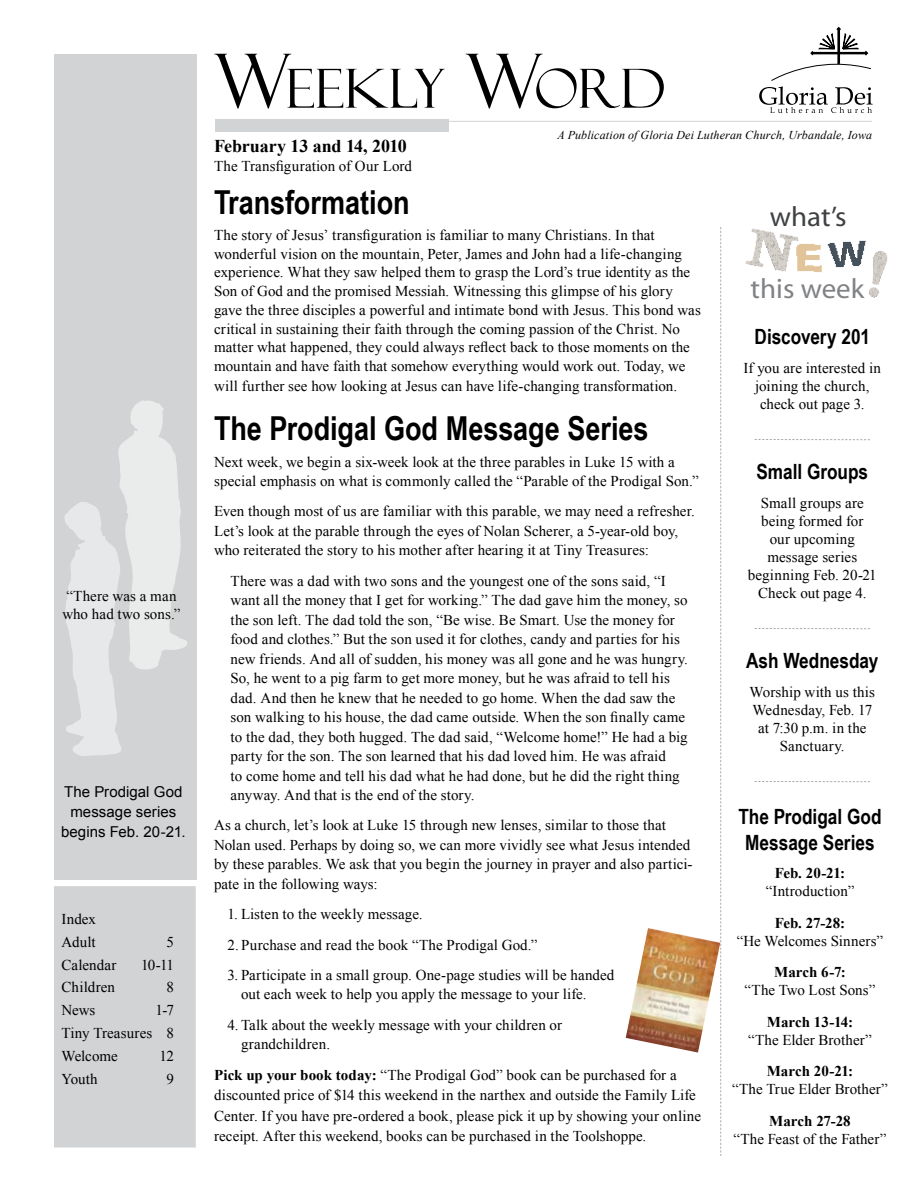
<style>
.page{position:relative;width:918px;height:1188px;background:#fff}
.page>*{position:absolute;margin:0;border:0;box-sizing:border-box;transform-origin:0 0}
.t1{font:54px "Felix Titling";color:#000}
.t2{font:700 33px "Arial Narrow";color:#000}
.t3{font:28.05px "Myriad";color:#808285}
.t4{font:28.05px "Myriad";color:#3f4143}
.t5{font:700 21px/25.2px "Arial Narrow";color:#000;text-align:center}
.t6{font:700 18px "Times New Roman";letter-spacing:-.01em;color:#000}
.t7{font:15px/19.5px "Times New Roman";letter-spacing:.005em;color:#000}
.t8{font:700 15px "Times New Roman";color:#000}
.t9{font:15px/19.8px "Arial";letter-spacing:.005em;color:#000;text-align:center}
.t10{font:italic 12px "Times New Roman";letter-spacing:.01em;color:#000}
.s1{font-size:75px}
.s2{font-weight:700}
</style>
<div class="page">
<div style="left:54px;top:54px;width:142px;height:825px;background:#d1d3d4"></div>
<div style="left:54px;top:886px;width:142px;height:262px;background:#d1d3d4;border:2px solid #d1d3d4"></div>
<img style="left:753px;top:229px;width:7px;height:38px">
<img style="left:760px;top:230px;width:60px;height:42px">
<img style="left:820px;top:240px;width:67px;height:58px">
<svg style="left:755px;top:439px;width:115px;height:1px"></svg>
<svg style="left:755px;top:628px;width:115px;height:1px"></svg>
<svg style="left:755px;top:781px;width:115px;height:1px"></svg>
<svg style="left:720px;top:227px;width:1px;height:929px"></svg>
<hr style="left:219px;top:121px;width:653px;height:1px;background:#d1d3d4">
<div style="left:215px;top:120px;width:234px;height:12px;background:#d1d3d4"></div>
<svg style="left:759px;top:27px;width:114px;height:86px"></svg>
<img style="left:626px;top:928px;width:94px;height:125px">
<svg style="left:64px;top:400px;width:124px;height:356px"></svg>
<p class="t7" style="left:62px;top:586px;width:120px;line-height:18px">“There was a man who had two sons.”</p>
<p class="t9" style="left:61px;top:782px;width:126px">The Prodigal God message series begins Feb. 20-21.</p>
<p class="t7" style="left:62px;top:907px;width:36px;line-height:22.8px">Index<br>Adult</p>
<p class="t7" style="left:166px;top:932px;width:9px">5</p>
<p class="t7" style="left:62px;top:955px;width:56px">Calendar</p>
<p class="t7" style="left:141px;top:955px;width:34px">10-11</p>
<p class="t7" style="left:62px;top:977px;width:55px">Children</p>
<p class="t7" style="left:166px;top:977px;width:9px">8</p>
<p class="t7" style="left:62px;top:1000px;width:35px">News</p>
<p class="t7" style="left:62px;top:998px;width:114px;line-height:22.8px;text-align:justify;text-indent:94px">1-7<br>Tiny Treasures 8<br>Welcome</p>
<p class="t7" style="left:159px;top:1046px;width:16px">12</p>
<p class="t7" style="left:62px;top:1069px;width:38px">Youth</p>
<p class="t7" style="left:166px;top:1069px;width:9px">9</p>
<h1 class="t1" style="left:214px;top:58px;width:453px"><span class="s1">W</span>EEKLY <span class="s1">W</span>ORD</h1>
<p class="t10" style="left:557px;top:127px;width:316px">A Publication of Gloria Dei Lutheran Church, Urbandale, Iowa</p>
<p class="t6" style="left:214px;top:133px;width:194px">February 13 and 14, 2010</p>
<p class="t7" style="left:214px;top:156px;width:199px">The Transfiguration of Our Lord</p>
<h2 class="t2" style="left:214px;top:178px;width:197px">Transformation</h2>
<p class="t7" style="left:214px;top:225px;width:488px;line-height:18.9px">The story of Jesus’ transfiguration is familiar to many Christians. In that wonderful vision on the mountain, Peter, James and John had a life-changing experience. What they saw helped them to grasp the Lord’s true identity as the Son of God and the promised Messiah. Witnessing this glimpse of his glory gave the three disciples a powerful and intimate bond with Jesus. This bond was critical in sustaining their faith through the coming passion of the Christ. No matter what happened, they could always reflect back to those moments on the mountain and have faith that somehow everything would work out. Today, we will further see how looking at Jesus can have life-changing transformation.</p>
<h2 class="t2" style="left:214px;top:404px;width:436px">The Prodigal God Message Series</h2>
<p class="t7" style="left:214px;top:452px;width:486px">Next week, we begin a six-week look at the three parables in Luke 15 with a special emphasis on what is commonly called the “Parable of the Prodigal Son.”</p>
<p class="t7" style="left:214px;top:501px;width:482px">Even though most of us are familiar with this parable, we may need a refresher.<br>Let’s look at the parable through the eyes of Nolan Scherer, a 5-year-old boy, who reiterated the story to his mother after hearing it at Tiny Treasures:</p>
<p class="t7" style="left:231px;top:571px;width:459px">There was a dad with two sons and the youngest one of the sons said, “I want all the money that I get for working.” The dad gave him the money, so the son left. The dad told the son, “Be wise. Be Smart. Use the money for food and clothes.” But the son used it for clothes, candy and parties for his new friends. And all of sudden, his money was all gone and he was hungry.<br>So, he went to a pig farm to get more money, but he was afraid to tell his dad. And then he knew that he needed to go home. When the dad saw the son walking to his house, the dad came outside. When the son finally came to the dad, they both hugged. The dad said, “Welcome home!” He had a big party for the son. The son learned that his dad loved him. He was afraid<br>to come home and tell his dad what he had done, but he did the right thing anyway. And that is the end of the story.</p>
<p class="t7" style="left:214px;top:815px;width:480px">As a church, let’s look at Luke 15 through new lenses, similar to those that Nolan used. Perhaps by doing so, we can more vividly see what Jesus intended by these parables. We ask that you begin the journey in prayer and also partici&shy;pate in the following ways:</p>
<p class="t7" style="left:228px;top:904px;width:197px">1. Listen to the weekly message.</p>
<p class="t7" style="left:228px;top:935px;width:311px">2. Purchase and read the book “The Prodigal God.”</p>
<p class="t7" style="left:241px;top:965px;width:375px;text-indent:-14px">3. Participate in a small group. One-page studies will be handed out each week to help you apply the message to your life.</p>
<p class="t7" style="left:241px;top:1015px;width:323px;text-indent:-14px">4. Talk about the weekly message with your children or grandchildren.</p>
<p class="t7" style="left:214px;top:1065px;width:489px;line-height:20.2px"><span class="s2">Pick up your book today:</span> “The Prodigal God” book can be purchased for a discounted price of $14 this weekend in the narthex and outside the Family Life Center. If you have pre-ordered a book, please pick it up by showing your online receipt. After this weekend, books can be purchased in the Toolshoppe.</p>
<h3 class="t4" style="left:770px;top:203px;width:78px">what’s</h3>
<h3 class="t3" style="left:751px;top:275px;width:115px">this week</h3>
<h3 class="t5" style="left:755px;top:323px;width:117px">Discovery 201</h3>
<p class="t7" style="left:744px;top:358px;width:139px;line-height:18px;text-align:center">If you are interested in joining the church, check out page 3.</p>
<h3 class="t5" style="left:756px;top:458px;width:113px">Small Groups</h3>
<p class="t7" style="left:748px;top:493px;width:130px;line-height:18px;text-align:center">Small groups are being formed for<br>our upcoming message series beginning Feb. 20-21<br>Check out page 4.</p>
<h3 class="t5" style="left:746px;top:647px;width:134px">Ash Wednesday</h3>
<p class="t7" style="left:750px;top:682px;width:127px;line-height:18px;text-align:center">Worship with us this<br>Wednesday, Feb. 17 at 7:30 p.m. in the<br>Sanctuary.</p>
<h3 class="t5" style="left:738px;top:803px;width:145px">The Prodigal God<br>Message Series</h3>
<p class="t8" style="left:775px;top:863px;width:72px">Feb. 20-21:</p>
<p class="t7" style="left:766px;top:881px;width:90px">“Introduction”</p>
<p class="t8" style="left:775px;top:912px;width:72px">Feb. 27-28:</p>
<p class="t7" style="left:737px;top:931px;width:148px">“He Welcomes Sinners”</p>
<p class="t8" style="left:774px;top:962px;width:73px">March 6-7:</p>
<p class="t7" style="left:745px;top:980px;width:132px">“The Two Lost Sons”</p>
<p class="t8" style="left:767px;top:1011px;width:88px">March 13-14:</p>
<p class="t7" style="left:748px;top:1030px;width:125px">“The Elder Brother”</p>
<p class="t8" style="left:767px;top:1061px;width:88px">March 20-21:</p>
<p class="t7" style="left:732px;top:1079px;width:157px">“The True Elder Brother”</p>
<p class="t8" style="left:769px;top:1110px;width:83px">March 27-28</p>
<p class="t7" style="left:734px;top:1129px;width:154px">“The Feast of the Father”</p>
</div>
